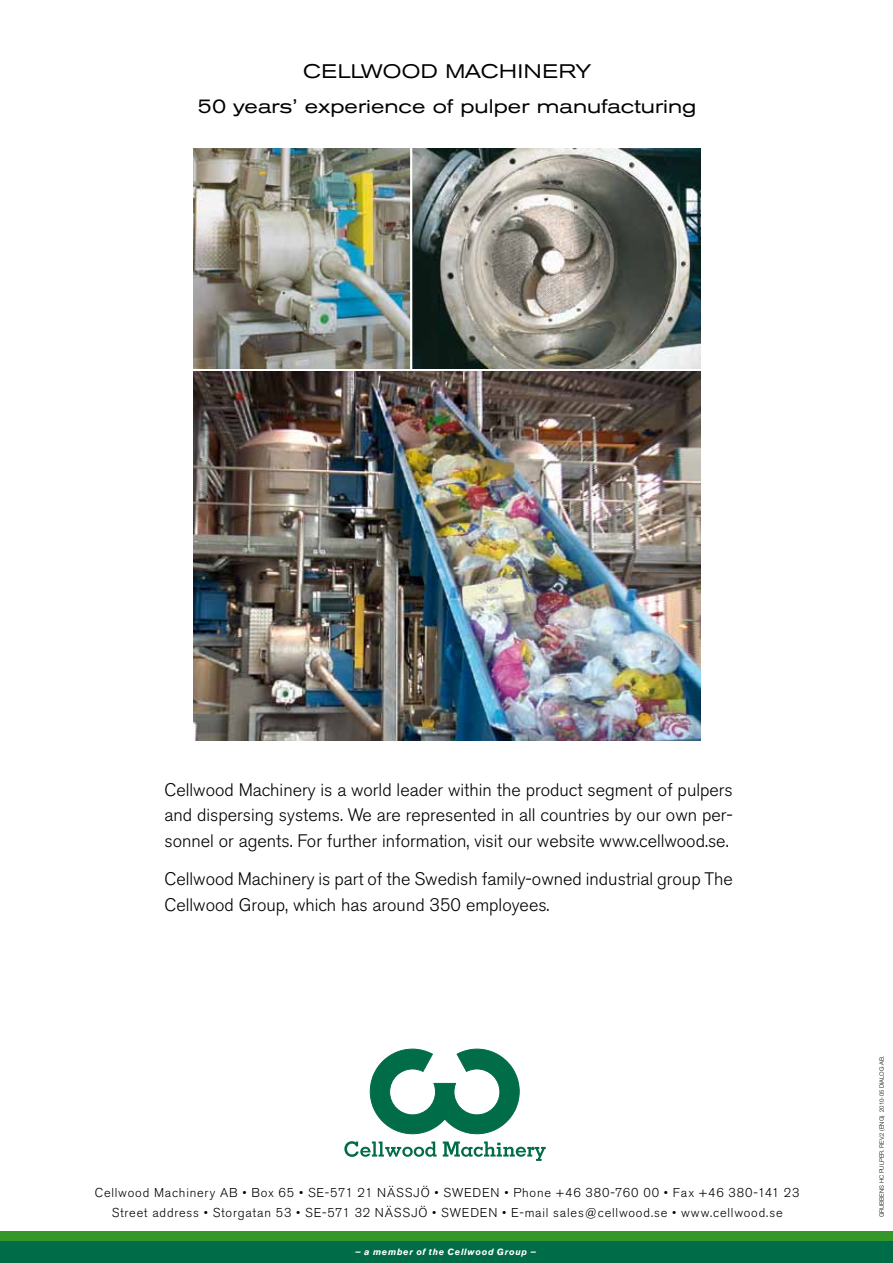
<style>
.page{position:relative;width:893px;height:1263px;background:#fff}
.page>*{position:absolute;margin:0;border:0;box-sizing:border-box;transform-origin:0 0}
.t1{font:expanded 19.5px/34.5px "Akzidenz Grotesk BE";color:#000;text-align:center}
.t2{font:300 18px/25.5px "Akzidenz Grotesk BE";color:#000;text-align:justify}
.t3{font:300 12.75px/19.5px "Akzidenz Grotesk BE";letter-spacing:.06em;color:#000;text-align:center}
.t4{font:italic 700 9px "Akzidenz Grotesk BE";letter-spacing:.075em;color:#fff}
.t5{font:300 6px "Helvetica Neue LT Std";color:#000}
</style>
<div class="page">
<svg style="left:370px;top:1049px;width:150px;height:85px"></svg>
<svg style="left:344px;top:1141px;width:93px;height:16px"></svg>
<svg style="left:443px;top:1141px;width:103px;height:20px"></svg>
<div style="left:0;top:1241px;width:893px;height:22px;background:#006c48"></div>
<div style="left:0;top:1231px;width:893px;height:10px;background:#359729"></div>
<img style="left:412px;top:149px;width:289px;height:219px">
<img style="left:194px;top:149px;width:216px;height:219px">
<img style="left:194px;top:371px;width:507px;height:369px">
<p class="t1" style="left:198px;top:55px;width:500px">CELLWOOD MACHINERY<br>50 years’ experience of pulper manufacturing</p>
<p class="t2" style="left:164px;top:777px;width:570px">Cellwood Machinery is a world leader within the product segment of pulpers and dispersing systems. We are represented in all countries by our own per&shy;sonnel or agents. For further information, visit our website www.cellwood.se.</p>
<p class="t2" style="left:164px;top:866px;width:570px">Cellwood Machinery is part of the Swedish family-owned industrial group The<br>Cellwood Group, which has around 350 employees.</p>
<p class="t3" style="left:95px;top:1183px;width:706px">Cellwood Machinery AB • Box 65 • SE-571 21 NÄSSJÖ • SWEDEN • Phone +46 380-760 00 • Fax +46 380-141 23<br>Street address • Storgatan 53 • SE-571 32 NÄSSJÖ • SWEDEN • E-mail sales@cellwood.se • www.cellwood.se</p>
<p class="t4" style="left:355px;top:1247px;width:183px">— a member of the Cellwood Group —</p>
<p class="t5" style="left:878px;top:1217px;width:163px;rotate:-90deg">GRUBBENS HC PULPER. REV.2 (ENG) 2010-05 DIALOG AB.</p>
</div>
